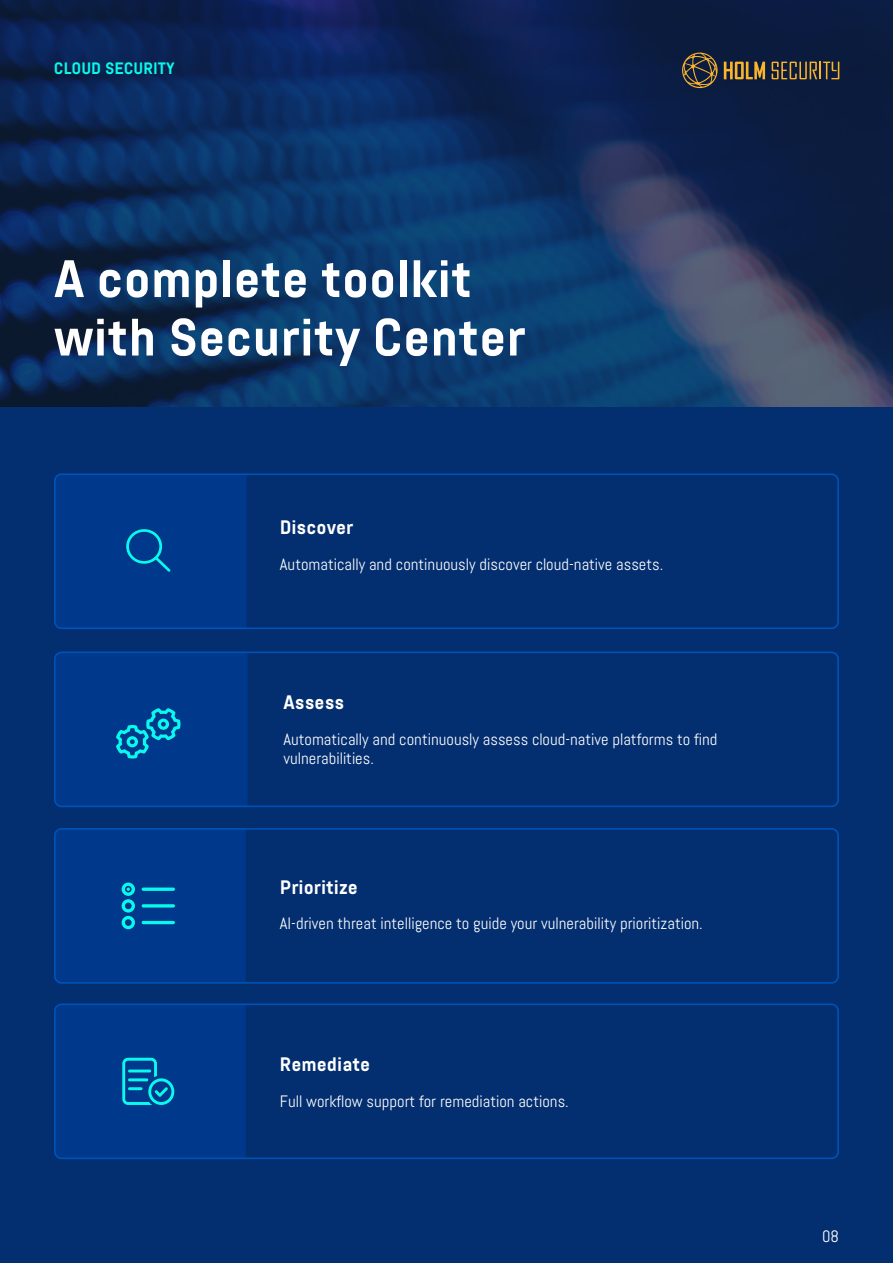
<style>
.page{position:relative;width:893px;height:1263px;background:#fff}
.page>*{position:absolute;margin:0;border:0;box-sizing:border-box;transform-origin:0 0}
.t1{font:700 52.5px/58.5px "Abel Pro";color:#fff}
.t2{font:700 19.5px "Abel Pro";color:#fff}
.t3{font:16.5px/19.5px "Abel Pro";color:#fff}
.t4{font:700 16.5px "Abel Pro";color:#08faec}
</style>
<div class="page">
<div style="left:0;top:298px;width:893px;height:965px;background:#032e70"></div>
<svg style="left:0;top:0;width:893px;height:407px;background:#112f5c"></svg>
<div style="left:54px;top:473px;width:785px;height:156px;border:2px solid #0052b5;border-radius:7px"></div>
<div style="left:54px;top:651px;width:785px;height:156px;border:2px solid #0052b5;border-radius:7px"></div>
<div style="left:54px;top:828px;width:785px;height:156px;border:2px solid #0052b5;border-radius:7px"></div>
<div style="left:54px;top:1003px;width:785px;height:156px;border:2px solid #0052b5;border-radius:7px"></div>
<svg style="left:682px;top:53px;width:36px;height:35px"></svg>
<svg style="left:724px;top:62px;width:41px;height:17px"></svg>
<svg style="left:772px;top:62px;width:67px;height:17px"></svg>
<div style="left:55px;top:474px;width:192px;height:154px;background:#00388c"></div>
<div style="left:56px;top:652px;width:191px;height:154px;background:#00388c"></div>
<div style="left:54px;top:829px;width:192px;height:154px;background:#00388c"></div>
<div style="left:54px;top:1004px;width:192px;height:154px;background:#00388c"></div>
<p class="t4" style="left:54px;top:57px;width:122px">CLOUD SECURITY</p>
<h1 class="t1" style="left:54px;top:250px;width:473px">A complete toolkit with Security Center</h1>
<p class="t2" style="left:280px;top:514px;width:75px">Discover</p>
<p class="t3" style="left:280px;top:554px;width:385px">Automatically and continuously discover cloud-native assets.</p>
<p class="t2" style="left:283px;top:689px;width:63px">Assess</p>
<p class="t3" style="left:283px;top:729px;width:436px">Automatically and continuously assess cloud-native platforms to find vulnerabilities.</p>
<p class="t2" style="left:280px;top:873px;width:79px">Prioritize</p>
<p class="t3" style="left:280px;top:914px;width:424px">AI-driven threat intelligence to guide your vulnerability prioritization.</p>
<p class="t2" style="left:280px;top:1051px;width:92px">Remediate</p>
<p class="t3" style="left:280px;top:1091px;width:290px">Full workflow support for remediation actions.</p>
<p class="t3" style="left:822px;top:1226px;width:18px">08</p>
</div>
